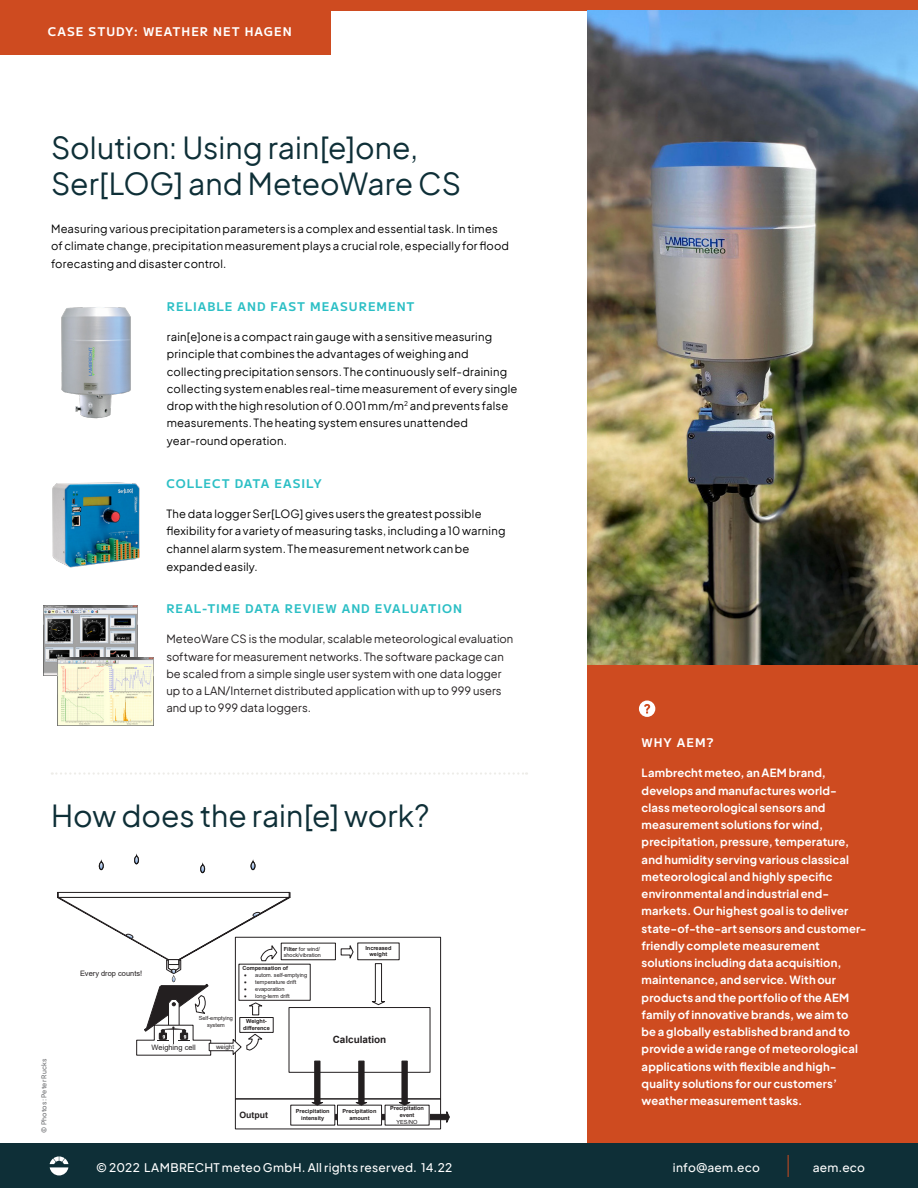
<style>
.page{position:relative;width:918px;height:1188px;background:#fff}
.page>*{position:absolute;margin:0;border:0;box-sizing:border-box;transform-origin:0 0}
.t1{font:30px/36px "Plus Jakarta Sans";color:#0e2f37}
.t2{font:700 12px "MPLUS1";letter-spacing:.08em;color:#2cbfc5}
.t3{font:500 12px "Plus Jakarta Sans";letter-spacing:.02em;color:#fff}
.t4{font:700 12px "MPLUS1";letter-spacing:.08em;color:#fff}
.Body_Text{font:11.25px/17.4px "Plus Jakarta Sans";letter-spacing:.015em;color:#000}
.t5{font:700 11.25px/17.2px "Plus Jakarta Sans";letter-spacing:.015em;color:#fff}
._4_Text-d{font:11.25px/17.2px "Plus Jakarta Sans";color:#231f20}
.t6{font:700 9.9px "Arial";color:#231f20}
.t7{font:700 8.7px "Arial";color:#231f20}
.t8{font:7.5px "Arial";color:#231f20}
.t9{font:500 6.75px "Plus Jakarta Sans";letter-spacing:.02em;color:#6c6d70}
.t10{font:6.15px "Arial";color:#231f20}
.t11{font:5.55px/6.8px "Arial";color:#231f20}
.t12{font:700 5.55px/6.8px "Arial";color:#231f20;text-align:center}
.s1{font-weight:700}
.s2{font-weight:400}
</style>
<div class="page">
<div style="left:0;top:0;width:918px;height:10px;background:#ce4b20"></div>
<div style="left:0;top:0;width:330px;height:55px;background:#ce4b20"></div>
<div style="left:588px;top:662px;width:330px;height:482px;background:#ce4b20"></div>
<img style="left:588px;top:10px;width:330px;height:654px">
<div style="left:0;top:1144px;width:918px;height:44px;background:#0e2f37"></div>
<svg style="left:788px;top:1155px;width:1px;height:22px"></svg>
<svg style="left:50px;top:1156px;width:18px;height:19px"></svg>
<svg style="left:52px;top:772px;width:475px;height:3px"></svg>
<img style="left:52px;top:482px;width:88px;height:86px">
<img style="left:61px;top:307px;width:70px;height:112px">
<hr style="left:44px;top:605px;width:94px;height:1px;background:#231f20">
<img style="left:44px;top:606px;width:94px;height:70px">
<img style="left:57px;top:657px;width:97px;height:69px">
<div style="left:235px;top:937px;width:206px;height:162px;border:1px solid #231f20"></div>
<svg style="left:200px;top:862px;width:5px;height:11px"></svg>
<svg style="left:250px;top:859px;width:6px;height:11px"></svg>
<svg style="left:134px;top:853px;width:5px;height:11px"></svg>
<svg style="left:99px;top:859px;width:5px;height:11px"></svg>
<div style="left:289px;top:1007px;width:141px;height:66px;border:1px solid #231f20"></div>
<svg style="left:340px;top:945px;width:14px;height:14px"></svg>
<div style="left:281px;top:943px;width:55px;height:17px;border:1px solid #231f20"></div>
<div style="left:358px;top:943px;width:41px;height:17px;border:1px solid #231f20"></div>
<svg style="left:309px;top:1060px;width:17px;height:46px"></svg>
<svg style="left:332px;top:1060px;width:118px;height:65px"></svg>
<svg style="left:57px;top:892px;width:234px;height:164px"></svg>
<div style="left:239px;top:964px;width:71px;height:37px;border:1px solid #231f20"></div>
<svg style="left:371px;top:963px;width:14px;height:43px"></svg>
<svg style="left:639px;top:701px;width:16px;height:16px"></svg>
<p class="t4" style="left:48px;top:22px;width:245px">CASE STUDY: WEATHER NET HAGEN</p>
<p class="t1" style="left:51px;top:128px;width:412px">Solution: Using rain[e]one,<br>Ser[LOG] and MeteoWare CS</p>
<p class="Body_Text" style="left:51px;top:219px;width:460px">Measuring various precipitation parameters is a complex and essential task. In times of climate change, precipitation measurement plays a crucial role, especially for flood forecasting and disaster control.</p>
<p class="t2" style="left:167px;top:297px;width:249px">RELIABLE AND FAST MEASUREMENT</p>
<p class="Body_Text" style="left:167px;top:328px;width:352px">rain[e]one is a compact rain gauge with a sensitive measuring principle that combines the advantages of weighing and collecting precipitation sensors. The continuously self-draining collecting system enables real-time measurement of every single drop with the high resolution of 0.001 mm/m<sup>2</sup> and prevents false measurements. The heating system ensures unattended year-round operation.</p>
<p class="t2" style="left:166px;top:474px;width:157px">COLLECT DATA EASILY</p>
<p class="Body_Text" style="left:166px;top:505px;width:341px">The data logger Ser[LOG] gives users the greatest possible flexibility for a variety of measuring tasks, including a 10 warning channel alarm system. The measurement network can be expanded easily.</p>
<p class="t2" style="left:166px;top:599px;width:297px">REAL-TIME DATA REVIEW AND EVALUATION</p>
<p class="_4_Text-d" style="left:166px;top:630px;width:349px">MeteoWare CS is the modular, scalable meteorological evaluation software for measurement networks. The software package can be scaled from a simple single user system with one data logger up to a LAN/Internet distributed application with up to 999 users and up to 999 data loggers.</p>
<p class="t1" style="left:51px;top:796px;width:380px">How does the rain[e] work?</p>
<p class="t9" style="left:38px;top:1133px;width:76px;rotate:-90deg">© Photos: Peter Rucks</p>
<p class="t8" style="left:80px;top:969px;width:64px">Every drop counts!</p>
<p class="t11" style="left:199px;top:1015px;width:36px;text-align:center">Self-emptying system</p>
<p class="t8" style="left:151px;top:1043px;width:46px">Weighing cell</p>
<p class="t10" style="left:216px;top:1043px;width:19px">weight</p>
<p class="t11" style="left:284px;top:945px;width:39px"><span class="s1">Filter</span> for wind/ shock/vibration</p>
<p class="t12" style="left:365px;top:944px;width:28px">Increased weight</p>
<p class="t12" style="left:242px;top:965px;width:47px">Compensation of</p>
<p class="t11" style="left:244px;top:972px;width:65px">• autom. self-emptying</p>
<p class="t11" style="left:244px;top:979px;width:54px">• temperature drift</p>
<p class="t11" style="left:244px;top:985px;width:42px">• evaporation</p>
<p class="t11" style="left:244px;top:992px;width:47px">• long-term drift</p>
<p class="t12" style="left:243px;top:1018px;width:28px">Weight&shy;difference</p>
<p class="t6" style="left:333px;top:1032px;width:55px">Calculation</p>
<p class="t12" style="left:296px;top:1108px;width:35px">Precipitation</p>
<p class="t7" style="left:239px;top:1109px;width:30px">Output</p>
<p class="t12" style="left:301px;top:1115px;width:25px">intensity</p>
<p class="t12" style="left:343px;top:1108px;width:35px">Precipitation amount</p>
<p class="t12" style="left:390px;top:1105px;width:35px">Precipitation event<br><span class="s2">YES/NO</span></p>
<p class="t3" style="left:96px;top:1158px;width:358px">© 2022 LAMBRECHT meteo GmbH. All rights reserved. 14.22</p>
<p class="t4" style="left:642px;top:733px;width:73px">WHY AEM?</p>
<p class="t5" style="left:642px;top:764px;width:227px">Lambrecht meteo, an AEM brand, develops and manufactures world&shy;class meteorological sensors and measurement solutions for wind, precipitation, pressure, temperature, and humidity serving various classical meteorological and highly specific environmental and industrial end&shy;markets. Our highest goal is to deliver state-of-the-art sensors and customer&shy;friendly complete measurement solutions including data acquisition, maintenance, and service. With our products and the portfolio of the AEM family of innovative brands, we aim to<br>be a globally established brand and to provide a wide range of meteorological applications with flexible and high&shy;quality solutions for our customers’ weather measurement tasks.</p>
<p class="t3" style="left:673px;top:1158px;width:88px">info@aem.eco</p>
<p class="t3" style="left:813px;top:1158px;width:54px">aem.eco</p>
</div>
